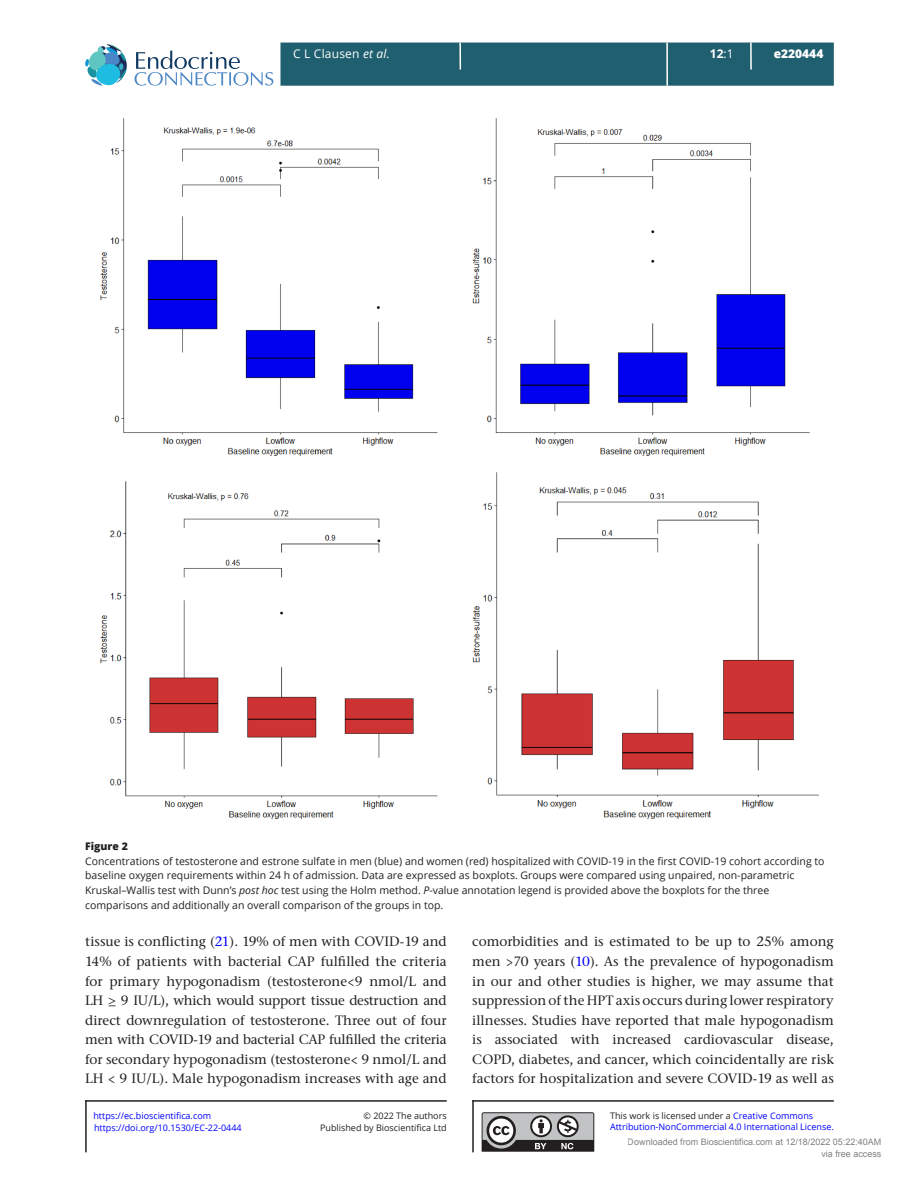
<style>
.page{position:relative;width:919px;height:1187px;background:#fff}
.page>*{position:absolute;margin:0;border:0;box-sizing:border-box;transform-origin:0 0}
.TXI{font:500 13.5px/19.5px "Stone Serif ITC Pro";color:#231f20;text-align:justify}
.t1{font:12px "Open Sans";letter-spacing:.015em;color:#fff}
.t2{font:800 12px "Open Sans";color:#fff}
.t3{font:700 12px "Open Sans";color:#fff}
.FC{font:10.5px/14.7px "Open Sans";color:#231f20}
.FC-2{font:800 10.5px "Open Sans";color:#231f20}
.t4{font:9px "Open Sans";color:#00f}
.t5{font:9px/11.6px "Open Sans";color:#231f20;text-align:right}
.t6{font:9px/12px "Arial";color:rgb(0 0 0/.5);text-align:right}
.s1{font-style:italic}
.s2{font-weight:400}
.s3{color:#00f}
.s4{font-family:"STIX General";font-weight:400;font-size:12px}
</style>
<div class="page">
<div style="left:280px;top:43px;width:553px;height:43px;background:#205f6f;border:2px solid #205f6f"></div>
<svg style="left:750px;top:43px;width:1px;height:27px"></svg>
<hr style="left:459px;top:43px;width:2px;height:27px;background:#fff">
<svg style="left:134px;top:51px;width:139px;height:35px"></svg>
<svg style="left:85px;top:44px;width:42px;height:42px"></svg>
<hr style="left:666px;top:43px;width:2px;height:43px;background:#fff">
<img style="left:100px;top:118px;width:718px;height:701px">
<svg style="left:481px;top:1112px;width:113px;height:39px;background:#8c8b8c"></svg>
<hr style="left:472px;top:1100px;width:361px;height:1px;background:#231f20">
<hr style="left:472px;top:1100px;width:1px;height:52px;background:#231f20">
<hr style="left:85px;top:1100px;width:361px;height:1px;background:#231f20">
<hr style="left:85px;top:1100px;width:2px;height:52px;background:#231f20">
<p class="t1" style="left:293px;top:46px;width:98px">C L Clausen <span class="s1">et al.</span></p>
<p class="t2" style="left:773px;top:45px;width:51px">e220444</p>
<p class="t3" style="left:709px;top:46px;width:25px">12<span class="s2">:1</span></p>
<p class="FC-2" style="left:85px;top:838px;width:44px">Figure 2</p>
<p class="FC" style="left:85px;top:853px;width:740px">Concentrations of testosterone and estrone sulfate in men (blue) and women (red) hospitalized with COVID-19 in the first COVID-19 cohort according to baseline oxygen requirements within 24 h of admission. Data are expressed as boxplots. Groups were compared using unpaired, non-parametric Kruskal–Wallis test with Dunn’s <span class="s1">post hoc</span> test using the Holm method. <span class="s1">P</span>-value annotation legend is provided above the boxplots for the three comparisons and additionally an overall comparison of the groups in top.</p>
<p class="TXI" style="left:85px;top:932px;width:363px">tissue is conflicting (<span class="s3">21</span>). 19% of men with COVID-19 and 14% of patients with bacterial CAP fulfilled the criteria for primary hypogonadism (testosterone&lt;9 nmol/L and LH <span class="s4">≥</span> 9 IU/L), which would support tissue destruction and direct downregulation of testosterone. Three out of four men with COVID-19 and bacterial CAP fulfilled the criteria for secondary hypogonadism (testosterone&lt; 9 nmol/L and LH &lt; 9 IU/L). Male hypogonadism increases with age and</p>
<p class="TXI" style="left:472px;top:932px;width:363px">comorbidities and is estimated to be up to 25% among men &gt;70 years (<span class="s3">10</span>). As the prevalence of hypogonadism in our and other studies is higher, we may assume that suppression of the HPT axis occurs during lower respiratory illnesses. Studies have reported that male hypogonadism is associated with increased cardiovascular disease, COPD, diabetes, and cancer, which coincidentally are risk factors for hospitalization and severe COVID-19 as well as</p>
<p class="t4" style="left:93px;top:1109px;width:119px">https://ec.bioscientifica.com</p>
<p class="t5" style="left:320px;top:1109px;width:128px">© 2022 The authors<br>Published by Bioscientifica Ltd</p>
<p class="t5" style="left:610px;top:1109px;width:204px">This work is licensed under a <span class="s3">Creative Commons</span></p>
<p class="t4" style="left:94px;top:1121px;width:149px">https://doi.org/10.1530/EC-22-0444</p>
<p class="t4" style="left:610px;top:1120px;width:225px">Attribution-NonCommercial 4.0 International License.</p>
<p class="t6" style="left:627px;top:1135px;width:255px">Downloaded from Bioscientifica.com at 12/18/2022 05:22:40AM via free access</p>
</div>
